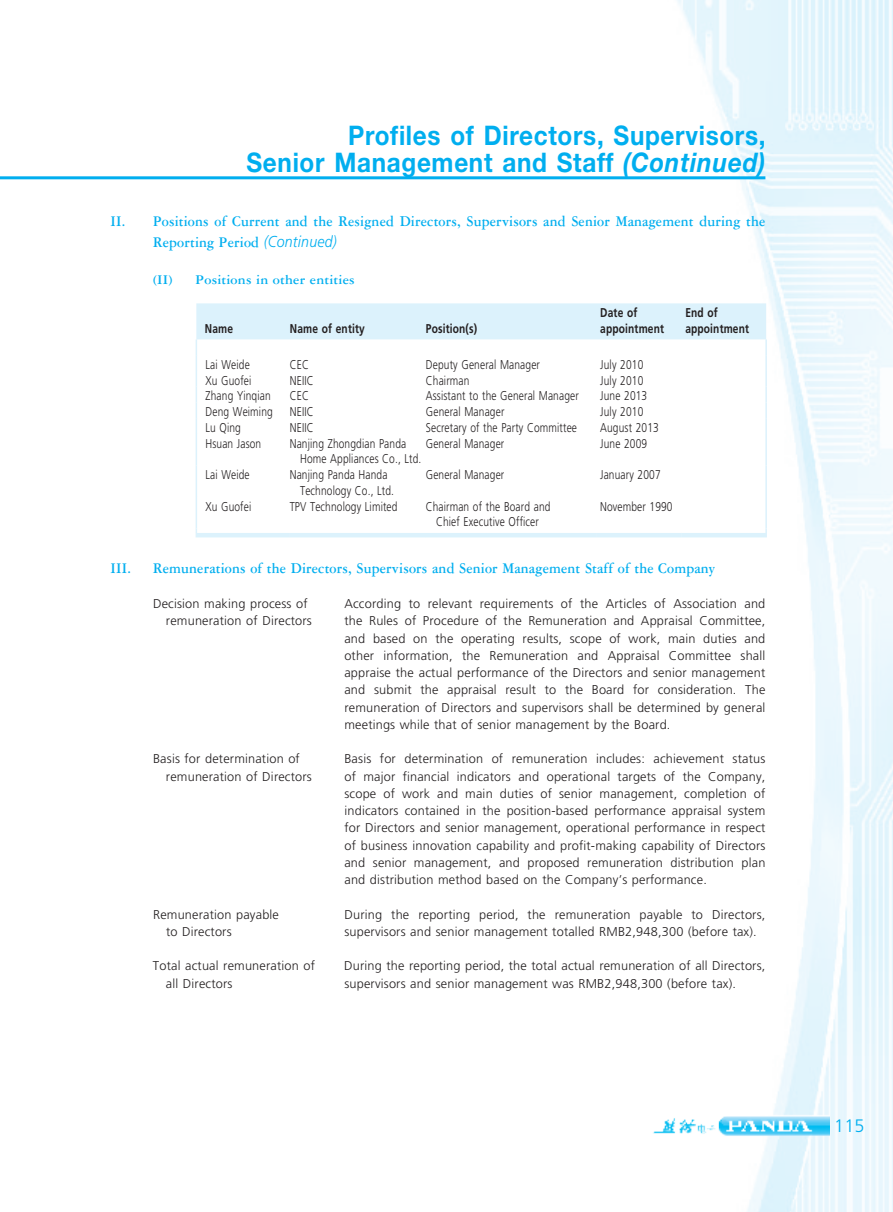
<style>
.page{position:relative;width:893px;height:1212px;background:#fff}
.page>*{position:absolute;margin:0;border:0;box-sizing:border-box;transform-origin:0 0}
.t1{font:700 27px/27px "Helvetica Neue LT Std";letter-spacing:.03em;color:#00aeef;text-align:right;scale:.9 1}
.t2{font:300 18px "Frutiger LT Std";color:#00aeef}
.t3{font:700 15.75px/21px "Garamond 3 LT Std";letter-spacing:.01em;color:#00aeef;scale:.9 1}
.t4{font:700 14.25px "Garamond 3 LT Std";letter-spacing:.01em;color:#00aeef}
.t5{font:300 12.75px/17.2px "Frutiger LT Std";letter-spacing:.015em;color:#231f20}
.t6{font:300 12.75px/15.8px "Frutiger LT Std";letter-spacing:.015em;color:#231f20;scale:.8 1}
.t7{font:700 12.75px/15.8px "Frutiger LT Std";letter-spacing:.015em;color:#231f20;scale:.8 1}
.s1{font-style:italic}
.s2{font-family:"Frutiger LT Std";font-weight:300;font-style:italic}
</style>
<div class="page">
<img style="left:667px;top:0;width:226px;height:1212px">
<hr style="left:0;top:176px;width:765px;height:3px;background:#00aeef">
<img style="left:653px;top:1109px;width:176px;height:32px">
<svg style="left:196px;top:303px;width:571px;height:131px"></svg>
<hr style="left:196px;top:434px;width:1px;height:31px;background:#dcf2fc">
<hr style="left:765px;top:434px;width:2px;height:31px;background:#dcf2fc">
<hr style="left:196px;top:465px;width:1px;height:32px;background:#dcf2fc">
<hr style="left:765px;top:465px;width:2px;height:32px;background:#dcf2fc">
<hr style="left:196px;top:497px;width:1px;height:31px;background:#dcf2fc">
<hr style="left:765px;top:497px;width:2px;height:31px;background:#dcf2fc">
<hr style="left:196px;top:533px;width:94px;height:4px;background:#dcf2fc">
<hr style="left:290px;top:533px;width:136px;height:4px;background:#dcf2fc">
<hr style="left:426px;top:533px;width:170px;height:4px;background:#dcf2fc">
<hr style="left:596px;top:533px;width:85px;height:4px;background:#dcf2fc">
<hr style="left:681px;top:533px;width:86px;height:4px;background:#dcf2fc">
<h1 class="t1" style="left:246px;top:121px;width:578px">Profiles of Directors, Supervisors,<br>Senior Management and Staff <span class="s1">(Continued)</span></h1>
<p class="t3" style="left:153px;top:210px;width:682px;text-indent:-43px">II. Positions of Current and the Resigned Directors, Supervisors and Senior Management during the<br>Reporting Period <span class="s2">(Continued)</span></p>
<p class="t4" style="left:153px;top:271px;width:21px">(II)</p>
<p class="t4" style="left:196px;top:271px;width:161px">Positions in other entities</p>
<p class="t7" style="left:205px;top:320px;width:37px">Name</p>
<p class="t7" style="left:290px;top:320px;width:95px">Name of entity</p>
<p class="t7" style="left:426px;top:320px;width:66px">Position(s)</p>
<p class="t7" style="left:600px;top:305px;width:81px">Date of appointment</p>
<p class="t7" style="left:685px;top:305px;width:81px">End of appointment</p>
<p class="t6" style="left:206px;top:357px;width:57px">Lai Weide</p>
<p class="t6" style="left:290px;top:357px;width:25px">CEC</p>
<p class="t6" style="left:426px;top:357px;width:144px">Deputy General Manager</p>
<p class="t6" style="left:600px;top:357px;width:55px">July 2010</p>
<p class="t6" style="left:206px;top:372px;width:59px">Xu Guofei</p>
<p class="t6" style="left:290px;top:372px;width:31px">NEIIC</p>
<p class="t6" style="left:426px;top:372px;width:56px">Chairman</p>
<p class="t6" style="left:600px;top:372px;width:55px">July 2010</p>
<p class="t6" style="left:206px;top:388px;width:83px">Zhang Yinqian</p>
<p class="t6" style="left:290px;top:388px;width:25px">CEC</p>
<p class="t6" style="left:426px;top:388px;width:193px">Assistant to the General Manager</p>
<p class="t6" style="left:600px;top:388px;width:60px">June 2013</p>
<p class="t6" style="left:206px;top:404px;width:86px">Deng Weiming</p>
<p class="t6" style="left:290px;top:404px;width:31px">NEIIC</p>
<p class="t6" style="left:426px;top:404px;width:100px">General Manager</p>
<p class="t6" style="left:600px;top:404px;width:55px">July 2010</p>
<p class="t6" style="left:206px;top:420px;width:46px">Lu Qing</p>
<p class="t6" style="left:290px;top:420px;width:31px">NEIIC</p>
<p class="t6" style="left:426px;top:420px;width:190px">Secretary of the Party Committee</p>
<p class="t6" style="left:600px;top:420px;width:75px">August 2013</p>
<p class="t6" style="left:205px;top:435px;width:71px">Hsuan Jason</p>
<p class="t6" style="left:300px;top:435px;width:151px;text-indent:-10px">Nanjing Zhongdian Panda<br>Home Appliances Co., Ltd.</p>
<p class="t6" style="left:426px;top:435px;width:100px">General Manager</p>
<p class="t6" style="left:600px;top:435px;width:60px">June 2009</p>
<p class="t6" style="left:205px;top:467px;width:57px">Lai Weide</p>
<p class="t6" style="left:300px;top:467px;width:116px;text-indent:-10px">Nanjing Panda Handa<br>Technology Co. , Ltd.</p>
<p class="t6" style="left:426px;top:467px;width:100px">General Manager</p>
<p class="t6" style="left:600px;top:467px;width:77px">January 2007</p>
<p class="t6" style="left:205px;top:498px;width:59px">Xu Guofei</p>
<p class="t6" style="left:290px;top:498px;width:136px">TPV Technology Limited</p>
<p class="t6" style="left:426px;top:498px;width:157px;text-align:center">Chairman of the Board and<br>Chief Executive Officer</p>
<p class="t6" style="left:600px;top:498px;width:92px">November 1990</p>
<p class="t3" style="left:111px;top:558px;width:24px">III.</p>
<p class="t3" style="left:153px;top:558px;width:626px">Remunerations of the Directors, Supervisors and Senior Management Staff of the Company</p>
<p class="t5" style="left:166px;top:595px;width:147px;text-indent:-13px">Decision making process of remuneration of Directors</p>
<p class="t5" style="left:344px;top:595px;width:423px;text-align:justify">According to relevant requirements of the Articles of Association and the Rules of Procedure of the Remuneration and Appraisal Committee, and based on the operating results, scope of work, main duties and other information, the Remuneration and Appraisal Committee shall appraise the actual performance of the Directors and senior management and submit the appraisal result to the Board for consideration. The remuneration of Directors and supervisors shall be determined by general meetings while that of senior management by the Board.</p>
<p class="t5" style="left:166px;top:750px;width:147px;text-indent:-13px">Basis for determination of remuneration of Directors</p>
<p class="t5" style="left:344px;top:750px;width:423px;text-align:justify">Basis for determination of remuneration includes: achievement status of major financial indicators and operational targets of the Company, scope of work and main duties of senior management, completion of indicators contained in the position-based performance appraisal system for Directors and senior management, operational performance in respect of business innovation capability and profit-making capability of Directors and senior management, and proposed remuneration distribution plan and distribution method based on the Company’s performance.</p>
<p class="t5" style="left:166px;top:906px;width:115px;text-indent:-13px">Remuneration payable to Directors</p>
<p class="t5" style="left:344px;top:906px;width:422px">During the reporting period, the remuneration payable to Directors, supervisors and senior management totalled RMB2,948,300 (before tax).</p>
<p class="t5" style="left:166px;top:957px;width:151px;text-indent:-13px">Total actual remuneration of all Directors</p>
<p class="t5" style="left:344px;top:957px;width:422px">During the reporting period, the total actual remuneration of all Directors, supervisors and senior management was RMB2,948,300 (before tax).</p>
<h2 class="t2" style="left:834px;top:1115px;width:32px">115</h2>
</div>
